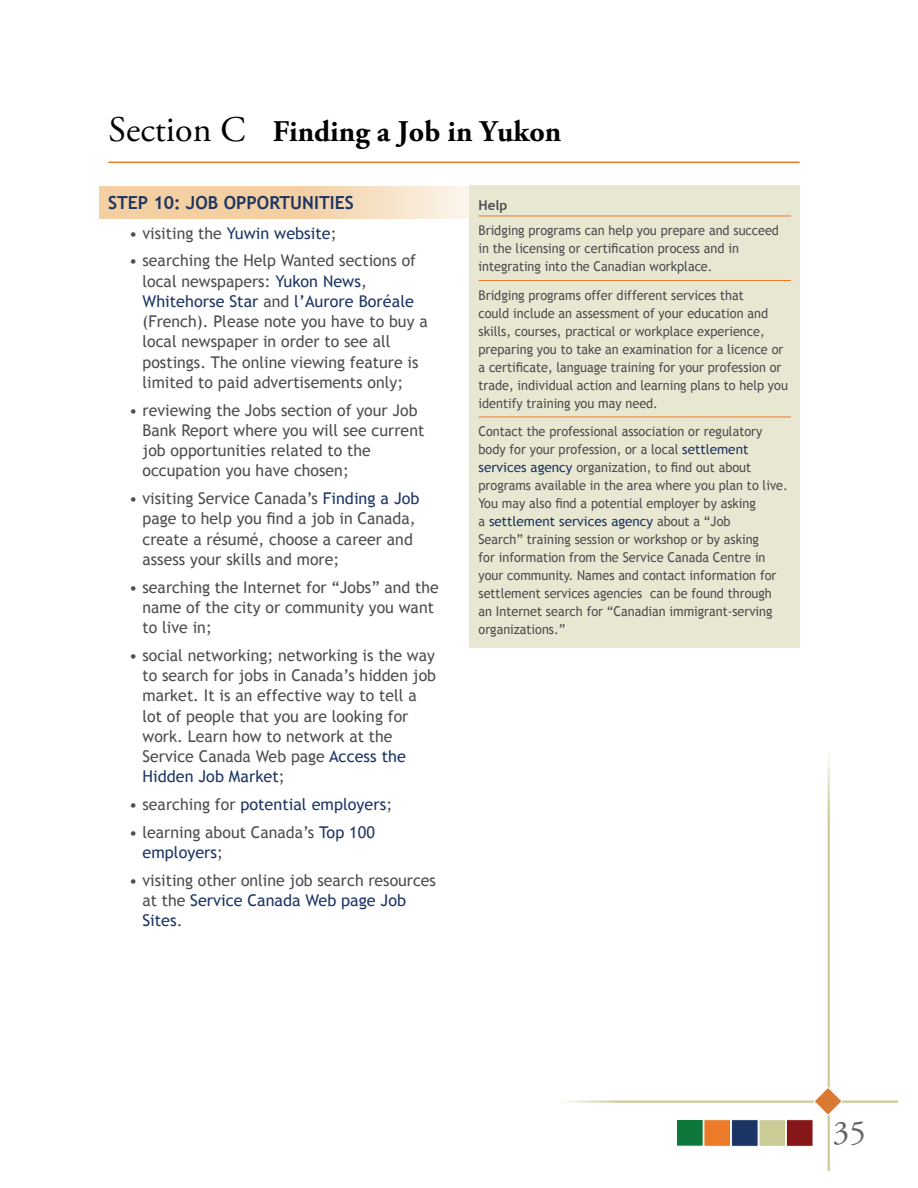
<style>
.page{position:relative;width:918px;height:1188px;background:#fff}
.page>*{position:absolute;margin:0;border:0;box-sizing:border-box;transform-origin:0 0}
.t1{font:33px "Adobe Garamond Pro";color:#636466}
.t2{font:700 30px "Adobe Garamond Pro";color:#000}
.t3{font:700 18px "Trebuchet MS";color:#1c3564}
.t4{font:16.2px/20.2px "Trebuchet MS";color:#4d4d4f}
.t5{font:16.2px "Trebuchet MS";color:#1c3564}
.t6{font:13.5px/18px "Trebuchet MS";color:#4d4d4f;scale:.94 1}
.s1{font-weight:400;font-size:36px}
.s2{color:#1c3564}
.s3{color:#4d4d4f}
.s4{font-weight:700}
</style>
<div class="page">
<hr style="left:108px;top:162px;width:692px;height:1px;background:#eb7b28">
<svg style="left:566px;top:1100px;width:333px;height:3px"></svg>
<svg style="left:827px;top:755px;width:3px;height:416px"></svg>
<svg style="left:813px;top:1086px;width:30px;height:31px"></svg>
<div style="left:786px;top:1119px;width:27px;height:28px;background:#871619;border:1px solid #fff"></div>
<div style="left:759px;top:1119px;width:27px;height:28px;background:#cbcc98;border:1px solid #fff"></div>
<div style="left:731px;top:1119px;width:27px;height:28px;background:#1c3564;border:1px solid #fff"></div>
<div style="left:704px;top:1119px;width:27px;height:28px;background:#eb7b28;border:1px solid #fff"></div>
<div style="left:676px;top:1119px;width:28px;height:28px;background:#0e773c;border:1px solid #fff"></div>
<svg style="left:99px;top:186px;width:371px;height:32px;background:#f5d7b3"></svg>
<div style="left:470px;top:186px;width:330px;height:462px;background:#e8e7d1"></div>
<hr style="left:479px;top:216px;width:312px;height:1px;background:#eb7b28">
<hr style="left:479px;top:280px;width:312px;height:1px;background:#eb7b28">
<hr style="left:479px;top:417px;width:312px;height:1px;background:#eb7b28">
<h2 class="t2" style="left:109px;top:114px;width:454px"><span class="s1">Section C</span> Finding a Job in Yukon</h2>
<h3 class="t3" style="left:108px;top:192px;width:247px">STEP 10: JOB OPPORTUNITIES</h3>
<p class="t4" style="left:129px;top:223px;width:209px">• visiting the <span class="s2">Yuwin website</span>;</p>
<p class="t4" style="left:142px;top:251px;width:287px;text-indent:-14px">• searching the Help Wanted sections of local newspapers: <span class="s2">Yukon News</span>, <span class="s2">Whitehorse Star</span> and <span class="s2">l’Aurore Boréale </span>(French). Please note you have to buy a local newspaper in order to see all postings. The online viewing feature is limited to paid advertisements only;</p>
<p class="t4" style="left:142px;top:400px;width:283px;text-indent:-14px">• reviewing the Jobs section of your Job Bank Report where you will see current job opportunities related to the occupation you have chosen;</p>
<p class="t4" style="left:143px;top:489px;width:279px;text-indent:-14px">• visiting Service Canada’s <span class="s2">Finding a Job </span>page to help you find a job in Canada, create a résumé, choose a career and assess your skills and more;</p>
<p class="t4" style="left:142px;top:577px;width:298px;text-indent:-14px">• searching the Internet for “Jobs” and the name of the city or community you want to live in;</p>
<p class="t4" style="left:142px;top:645px;width:295px;text-indent:-13px">• social networking; networking is the way to search for jobs in Canada’s hidden job market. It is an effective way to tell a lot of people that you are looking for work. Learn how to network at the Service Canada Web page <span class="s2">Access the Hidden Job Market</span>;</p>
<p class="t5" style="left:129px;top:795px;width:265px"><span class="s3">• searching for</span> potential employers<span class="s3">;</span></p>
<p class="t4" style="left:143px;top:822px;width:234px;text-indent:-14px">• learning about Canada’s <span class="s2">Top 100 employers</span>;</p>
<p class="t4" style="left:143px;top:870px;width:295px;text-indent:-14px">• visiting other online job search resources at the <span class="s2">Service Canada Web page Job<br>Sites</span>.</p>
<p class="t6" style="left:479px;top:192px;width:321px;line-height:25.5px"><span class="s4">Help<br></span>Bridging programs can help you prepare and succeed</p>
<p class="t6" style="left:479px;top:240px;width:279px">in the licensing or certification process and in integrating into the Canadian workplace.</p>
<p class="t6" style="left:479px;top:286px;width:331px">Bridging programs offer different services that<br>could include an assessment of your education and skills, courses, practical or workplace experience, preparing you to take an examination for a licence or a certificate, language training for your profession or trade, individual action and learning plans to help you identify training you may need.</p>
<p class="t6" style="left:479px;top:422px;width:330px">Contact the professional association or regulatory body for your profession, or a local <span class="s2">settlement services agency</span> organization, to find out about programs available in the area where you plan to live.<br>You may also find a potential employer by asking<br>a <span class="s2">settlement services agency</span> about a “Job<br>Search” training session or workshop or by asking<br>for information from the Service Canada Centre in your community. Names and contact information for settlement services agencies can be found through an Internet search for “Canadian immigrant-serving organizations.”</p>
<h1 class="t1" style="left:833px;top:1113px;width:34px">35</h1>
</div>
